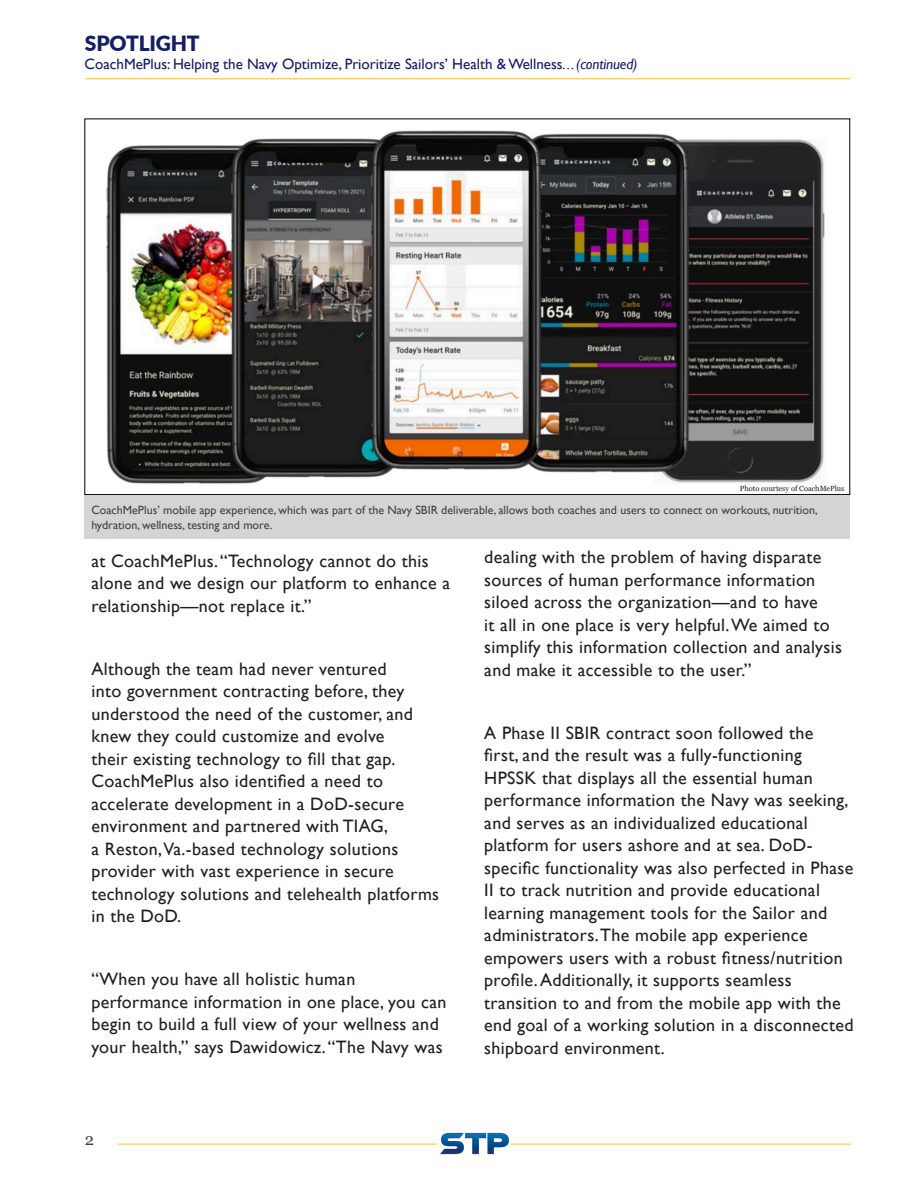
<style>
.page{position:relative;width:918px;height:1188px;background:#fff}
.page>*{position:absolute;margin:0;border:0;box-sizing:border-box;transform-origin:0 0}
.Intro_text{font:900 21px "Lato";letter-spacing:-.01em;color:#141e65}
.t1{font:18px/22.5px "Gill Sans";letter-spacing:.02em;color:#231f20}
.t2{font:16.5px "Georgia";color:#473e49}
.t3{font:15px "Gill Sans";color:#141e65}
.t4{font:12px/15px "Gill Sans";color:#473e49}
.t5{font:7.5px "Georgia";color:#231f20}
.s1{font-style:italic}
</style>
<div class="page">
<hr style="left:118px;top:1144px;width:733px;height:1px;background:#febd35">
<hr style="left:85px;top:78px;width:765px;height:1px;background:#febd35">
<div style="left:437px;top:1130px;width:61px;height:20px;background:linear-gradient(to right,#f6f6f6,#e8e8e9)"></div>
<div style="left:437px;top:1133px;width:74px;height:22px;background:#fff"></div>
<img style="left:441px;top:1133px;width:67px;height:22px">
<img style="left:106px;top:130px;width:719px;height:354px">
<div style="left:85px;top:496px;width:765px;height:43px;background:#d2d5d4"></div>
<p class="Intro_text" style="left:85px;top:28px;width:116px">SPOTLIGHT</p>
<p class="t3" style="left:85px;top:55px;width:555px">CoachMePlus: Helping the Navy Optimize, Prioritize Sailors’ Health &amp; Wellness<span class="s1">...(continued)</span></p>
<p class="t5" style="left:740px;top:484px;width:106px">Photo courtesy of CoachMePlus</p>
<p class="t4" style="left:91px;top:503px;width:728px">CoachMePlus’ mobile app experience, which was part of the Navy SBIR deliverable, allows both coaches and users to connect on workouts, nutrition, hydration, wellness, testing and more.</p>
<p class="t1" style="left:91px;top:550px;width:360px">at CoachMePlus. “Technology cannot do this alone and we design our platform to enhance a relationship—not replace it.”</p>
<p class="t1" style="left:91px;top:658px;width:349px">Although the team had never ventured<br>into government contracting before, they understood the need of the customer, and knew they could customize and evolve<br>their existing technology to fill that gap.<br>CoachMePlus also identified a need to accelerate development in a DoD-secure environment and partnered with TIAG,<br>a Reston, Va.-based technology solutions provider with vast experience in secure technology solutions and telehealth platforms in the DoD.</p>
<p class="t1" style="left:91px;top:969px;width:357px">“When you have all holistic human performance information in one place, you can begin to build a full view of your wellness and your health,” says Dawidowicz. “The Navy was</p>
<p class="t2" style="left:85px;top:1129px;width:11px">2</p>
<p class="t1" style="left:484px;top:546px;width:359px">dealing with the problem of having disparate sources of human performance information siloed across the organization—and to have<br>it all in one place is very helpful. We aimed to simplify this information collection and analysis and make it accessible to the user.”</p>
<p class="t1" style="left:484px;top:722px;width:371px">A Phase II SBIR contract soon followed the<br>first, and the result was a fully-functioning HPSSK that displays all the essential human performance information the Navy was seeking, and serves as an individualized educational platform for users ashore and at sea. DoD&shy;specific functionality was also perfected in Phase II to track nutrition and provide educational learning management tools for the Sailor and administrators. The mobile app experience empowers users with a robust fitness/nutrition profile. Additionally, it supports seamless transition to and from the mobile app with the end goal of a working solution in a disconnected shipboard environment.</p>
</div>
